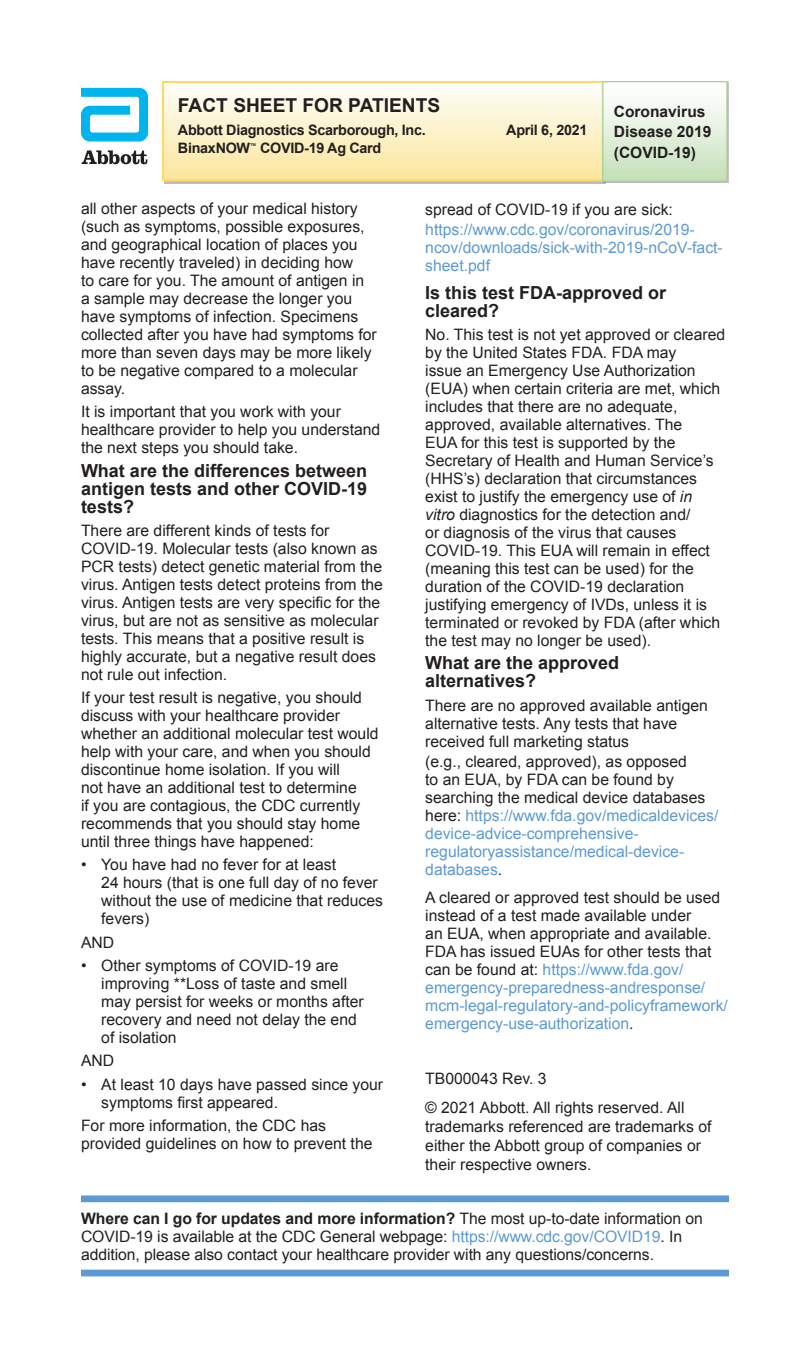
<style>
.page{position:relative;width:810px;height:1357px;background:#fff}
.page>*{position:absolute;margin:0;border:0;box-sizing:border-box;transform-origin:0 0}
.t1{font:700 19.12px "Arial";color:#231f20}
.Body_text_-_spacing{font:700 18px/18px "Arial";color:#231f20}
.Body_text_-_spacing-2{font:15.75px/18px "Arial";color:#231f20}
.Body_text_-_spacing-3{font:15.75px/18px "Arial";color:#5c9ad3}
.Bullets{font:15.75px/18px "Arial";color:#231f20}
.t2{font:700 15.53px/20.2px "Arial";color:#231f20}
.t3{font:700 14.4px "Arial";letter-spacing:-.02em;color:#231f20}
.s1{font-style:italic}
.s2{color:#231f20}
.s3{color:#5c9ad3}
.s4{font-weight:700}
</style>
<div class="page">
<div style="left:81px;top:1195px;width:648px;height:7px;background:#5c9ad3"></div>
<div style="left:81px;top:1269px;width:648px;height:7px;background:#5c9ad3"></div>
<svg style="left:81px;top:88px;width:67px;height:53px"></svg>
<svg style="left:82px;top:150px;width:65px;height:14px"></svg>
<div style="left:163px;top:82px;width:440px;height:98px;background:linear-gradient(to bottom,#fefefc,#fde69d)"></div>
<div style="left:162px;top:81px;width:442px;height:100px;border:2px solid #ffd966"></div>
<div style="left:603px;top:82px;width:124px;height:99px;background:linear-gradient(to bottom,#fff,#c6e0b9)"></div>
<div style="left:602px;top:81px;width:126px;height:101px;border:1px solid #a8d08d"></div>
<p class="t1" style="left:178px;top:92px;width:264px">FACT SHEET FOR PATIENTS</p>
<p class="t3" style="left:178px;top:121px;width:249px">Abbott Diagnostics Scarborough, Inc.</p>
<p class="t3" style="left:506px;top:121px;width:83px">April 6, 2021</p>
<p class="t3" style="left:178px;top:139px;width:205px">BinaxNOW<sup>™</sup> COVID-19 Ag Card</p>
<p class="t2" style="left:614px;top:102px;width:99px">Coronavirus<br>Disease 2019 (COVID-19)</p>
<p class="Body_text_-_spacing-2" style="left:81px;top:200px;width:297px">all other aspects of your medical history (such as symptoms, possible exposures, and geographical location of places you have recently traveled) in deciding how<br>to care for you. The amount of antigen in a sample may decrease the longer you have symptoms of infection. Specimens collected after you have had symptoms for more than seven days may be more likely to be negative compared to a molecular assay.</p>
<p class="Body_text_-_spacing-2" style="left:81px;top:403px;width:301px">It is important that you work with your healthcare provider to help you understand the next steps you should take.</p>
<p class="Body_text_-_spacing" style="left:81px;top:462px;width:288px;text-align:justify">What are the differences between antigen tests and other COVID-19 tests?</p>
<p class="Body_text_-_spacing-2" style="left:81px;top:521px;width:304px">There are different kinds of tests for COVID-19. Molecular tests (also known as PCR tests) detect genetic material from the virus. Antigen tests detect proteins from the virus. Antigen tests are very specific for the virus, but are not as sensitive as molecular tests. This means that a positive result is highly accurate, but a negative result does not rule out infection.</p>
<p class="Body_text_-_spacing-2" style="left:81px;top:689px;width:299px">If your test result is negative, you should discuss with your healthcare provider whether an additional molecular test would help with your care, and when you should discontinue home isolation. If you will<br>not have an additional test to determine<br>if you are contagious, the CDC currently recommends that you should stay home until three things have happened:</p>
<p class="Bullets" style="left:101px;top:856px;width:283px;text-indent:-20px">• You have had no fever for at least<br>24 hours (that is one full day of no fever without the use of medicine that reduces fevers)</p>
<p class="Bullets" style="left:81px;top:933px;width:35px">AND</p>
<p class="Bullets" style="left:101px;top:956px;width:264px;text-indent:-20px">• Other symptoms of COVID-19 are improving **Loss of taste and smell may persist for weeks or months after recovery and need not delay the end of isolation</p>
<p class="Bullets" style="left:81px;top:1052px;width:35px">AND</p>
<p class="Bullets" style="left:101px;top:1075px;width:283px;text-indent:-20px">• At least 10 days have passed since your symptoms first appeared.</p>
<p class="Body_text_-_spacing-2" style="left:81px;top:1116px;width:293px">For more information, the CDC has provided guidelines on how to prevent the</p>
<p class="Body_text_-_spacing-2" style="left:425px;top:200px;width:249px">spread of COVID-19 if you are sick:</p>
<p class="Body_text_-_spacing-3" style="left:425px;top:220px;width:299px">https://www.cdc.gov/coronavirus/2019- ncov/downloads/sick-with-2019-nCoV-fact&shy;sheet.pdf</p>
<p class="Body_text_-_spacing" style="left:425px;top:284px;width:243px">Is this test FDA-approved or cleared?</p>
<p class="Body_text_-_spacing-2" style="left:425px;top:326px;width:301px">No. This test is not yet approved or cleared by the United States FDA. FDA may<br>issue an Emergency Use Authorization (EUA) when certain criteria are met, which includes that there are no adequate, approved, available alternatives. The<br>EUA for this test is supported by the Secretary of Health and Human Service’s (HHS’s) declaration that circumstances exist to justify the emergency use of <span class="s1">in vitro</span> diagnostics for the detection and/<br>or diagnosis of the virus that causes COVID-19. This EUA will remain in effect (meaning this test can be used) for the duration of the COVID-19 declaration justifying emergency of IVDs, unless it is terminated or revoked by FDA (after which the test may no longer be used).</p>
<p class="Body_text_-_spacing" style="left:425px;top:655px;width:196px">What are the approved alternatives?</p>
<p class="Body_text_-_spacing-2" style="left:425px;top:696px;width:284px">There are no approved available antigen alternative tests. Any tests that have received full marketing status</p>
<p class="Body_text_-_spacing-3" style="left:425px;top:752px;width:295px"><span class="s2">(e.g., cleared, approved), as opposed<br>to an EUA, by FDA can be found by searching the medical device databases here:</span> https://www.fda.gov/medicaldevices/ device-advice-comprehensive&shy;regulatoryassistance/medical-device&shy;databases<span class="s2">.</span></p>
<p class="Body_text_-_spacing-2" style="left:425px;top:888px;width:304px">A cleared or approved test should be used instead of a test made available under<br>an EUA, when appropriate and available.<br>FDA has issued EUAs for other tests that can be found at: <span class="s3">https://www.fda.gov/ emergency-preparedness-andresponse/ mcm-legal-regulatory-and-policyframework/ emergency-use-authorization</span>.</p>
<p class="Body_text_-_spacing-2" style="left:425px;top:1070px;width:123px">TB000043 Rev. 3</p>
<p class="Body_text_-_spacing-2" style="left:425px;top:1098px;width:288px;line-height:18.9px">© 2021 Abbott. All rights reserved. All trademarks referenced are trademarks of either the Abbott group of companies or their respective owners.</p>
<p class="Body_text_-_spacing-2" style="left:81px;top:1209px;width:623px"><span class="s4">Where can I go for updates and more information?</span> The most up-to-date information on<br>COVID-19 is available at the CDC General webpage: <span class="s3">https://www.cdc.gov/COVID19</span>. In addition, please also contact your healthcare provider with any questions/concerns.</p>
</div>
